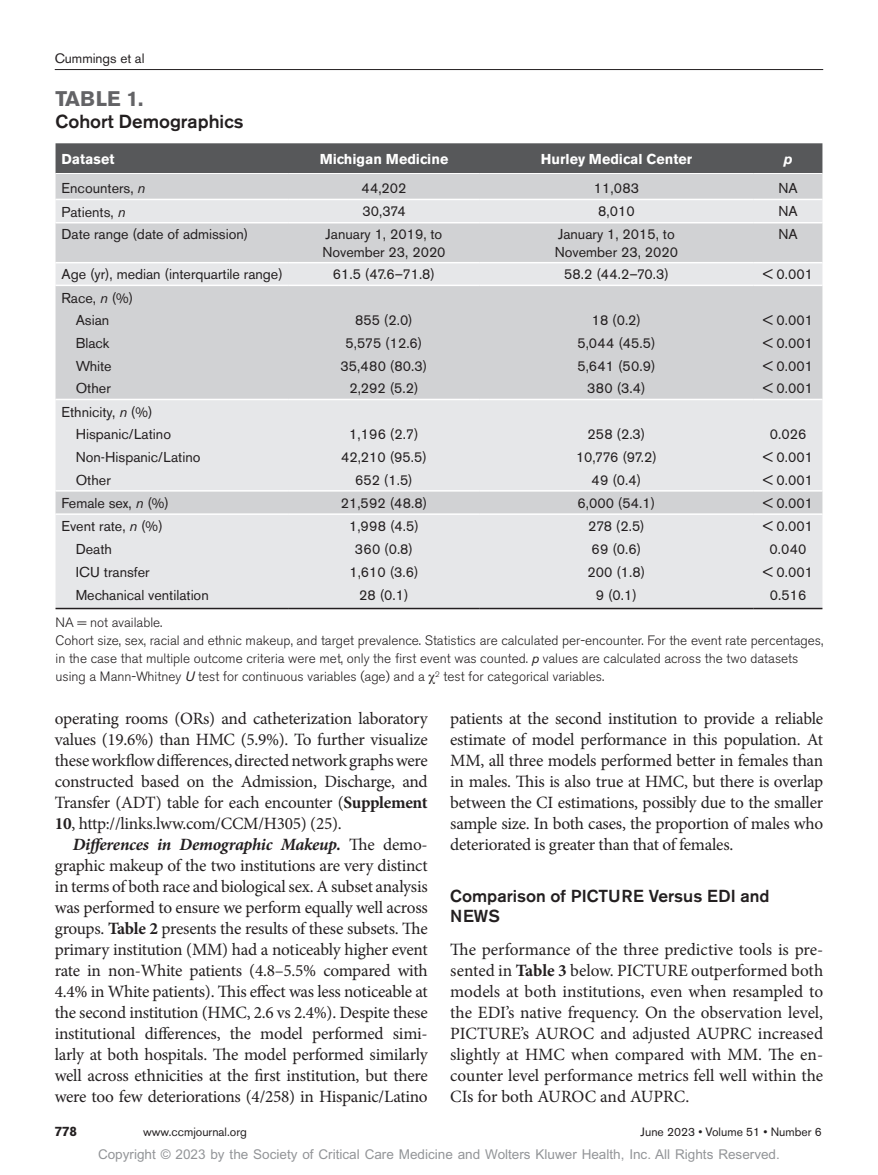
<style>
.page{position:relative;width:878px;height:1175px;background:#fff}
.page>*{position:absolute;margin:0;border:0;box-sizing:border-box;transform-origin:0 0}
.t1{font:700 21px "Akzidenz Grotesk BE";color:#636366}
.t2{font:500 18.75px "Akzidenz Grotesk BE";color:#231f20}
.t3{font:17.25px/21px "Minion Pro";letter-spacing:-.015em;color:#231f20;text-align:justify}
.t4{font:500 17.25px/19.5px "Akzidenz Grotesk BE";color:#231f20}
.t5{font:14.25px/17.2px "Akzidenz Grotesk BE";color:#231f20}
.t6{font:700 14.25px "Akzidenz Grotesk BE";color:#fff}
.t7{font:italic 700 14.25px "Akzidenz Grotesk BE";color:#fff}
.t8{font:300 13.5px/18px "Akzidenz Grotesk BE";color:#231f20}
.t9{font:13.5px "Arial MT Std";color:#939598}
.t10{font:13.5px "Akzidenz Grotesk BE";color:#231f20}
.t11{font:700 13.5px "Akzidenz Grotesk BE";color:#231f20}
.t12{font:12px "Akzidenz Grotesk BE";color:#231f20}
.s1{font-style:italic}
.s2{font-weight:400;font-style:italic}
.s3{font-family:"Gandhari Unicode";font-weight:400}
.s4{font-weight:700}
.s5{font-weight:700;font-style:italic}
</style>
<div class="page">
<hr style="left:55px;top:69px;width:768px;height:1px;background:#231f20">
<div style="left:56px;top:143px;width:766px;height:30px;background:#57585a"></div>
<div style="left:56px;top:174px;width:766px;height:25px;background:#d1d2d4"></div>
<svg style="left:56px;top:200px;width:766px;height:408px;background:#dddedf"></svg>
<hr style="left:56px;top:222px;width:233px;height:1px;background:#fff">
<hr style="left:289px;top:222px;width:190px;height:1px;background:#fff">
<hr style="left:479px;top:222px;width:274px;height:1px;background:#fff">
<hr style="left:753px;top:222px;width:69px;height:1px;background:#fff">
<hr style="left:56px;top:262px;width:233px;height:1px;background:#fff">
<hr style="left:289px;top:262px;width:190px;height:1px;background:#fff">
<hr style="left:479px;top:262px;width:274px;height:1px;background:#fff">
<hr style="left:753px;top:262px;width:69px;height:1px;background:#fff">
<hr style="left:56px;top:608px;width:233px;height:1px;background:#231f20">
<hr style="left:289px;top:608px;width:190px;height:1px;background:#231f20">
<hr style="left:479px;top:608px;width:274px;height:1px;background:#231f20">
<hr style="left:753px;top:608px;width:69px;height:1px;background:#231f20">
<hr style="left:56px;top:285px;width:233px;height:1px;background:#fff">
<hr style="left:289px;top:285px;width:190px;height:1px;background:#fff">
<hr style="left:479px;top:285px;width:274px;height:1px;background:#fff">
<hr style="left:753px;top:285px;width:69px;height:1px;background:#fff">
<hr style="left:56px;top:399px;width:233px;height:1px;background:#fff">
<hr style="left:289px;top:399px;width:190px;height:1px;background:#fff">
<hr style="left:479px;top:399px;width:274px;height:1px;background:#fff">
<hr style="left:753px;top:399px;width:69px;height:1px;background:#fff">
<hr style="left:56px;top:490px;width:233px;height:1px;background:#fff">
<hr style="left:289px;top:490px;width:190px;height:1px;background:#fff">
<hr style="left:479px;top:490px;width:274px;height:1px;background:#fff">
<hr style="left:753px;top:490px;width:69px;height:1px;background:#fff">
<hr style="left:56px;top:513px;width:233px;height:2px;background:#fff">
<hr style="left:289px;top:513px;width:190px;height:2px;background:#fff">
<hr style="left:479px;top:513px;width:274px;height:2px;background:#fff">
<hr style="left:753px;top:513px;width:69px;height:2px;background:#fff">
<p class="t10" style="left:55px;top:50px;width:91px">Cummings et al</p>
<p class="t1" style="left:56px;top:86px;width:89px">TABLE 1.</p>
<p class="t2" style="left:56px;top:110px;width:189px">Cohort Demographics</p>
<p class="t6" style="left:62px;top:150px;width:54px">Dataset</p>
<p class="t6" style="left:320px;top:150px;width:130px">Michigan Medicine</p>
<p class="t6" style="left:541px;top:150px;width:153px">Hurley Medical Center</p>
<p class="t7" style="left:783px;top:150px;width:10px">p</p>
<p class="t5" style="left:62px;top:180px;width:85px">Encounters, <span class="s1">n</span></p>
<p class="t5" style="left:361px;top:179px;width:47px">44,202</p>
<p class="t5" style="left:594px;top:179px;width:47px">11,083</p>
<p class="t5" style="left:778px;top:179px;width:21px">NA</p>
<p class="t5" style="left:61px;top:203px;width:65px">Patients, <span class="s1">n</span></p>
<p class="t5" style="left:362px;top:202px;width:45px">30,374</p>
<p class="t5" style="left:598px;top:202px;width:38px">8,010</p>
<p class="t5" style="left:778px;top:202px;width:21px">NA</p>
<p class="t5" style="left:61px;top:226px;width:188px">Date range (date of admission)</p>
<p class="t5" style="left:322px;top:226px;width:125px">January 1, 2019, to<br>November 23, 2020</p>
<p class="t5" style="left:555px;top:226px;width:125px">January 1, 2015, to<br>November 23, 2020</p>
<p class="t5" style="left:778px;top:226px;width:21px">NA</p>
<p class="t5" style="left:61px;top:266px;width:223px">Age (yr), median (interquartile range)</p>
<p class="t5" style="left:333px;top:266px;width:104px">61.5 (47.6–71.8)</p>
<p class="t5" style="left:564px;top:266px;width:106px">58.2 (44.2–70.3)</p>
<p class="t5" style="left:763px;top:266px;width:51px">&lt; 0.001</p>
<p class="t5" style="left:76px;top:286px;width:59px;line-height:22.6px;text-indent:-14px">Race, <span class="s1">n</span> (%)<br>Asian</p>
<p class="t5" style="left:355px;top:312px;width:59px">855 (2.0)</p>
<p class="t5" style="left:591px;top:312px;width:51px">18 (0.2)</p>
<p class="t5" style="left:763px;top:312px;width:51px">&lt; 0.001</p>
<p class="t5" style="left:76px;top:334px;width:35px">Black</p>
<p class="t5" style="left:345px;top:334px;width:78px">5,575 (12.6)</p>
<p class="t5" style="left:577px;top:334px;width:80px">5,044 (45.5)</p>
<p class="t5" style="left:763px;top:334px;width:51px">&lt; 0.001</p>
<p class="t5" style="left:76px;top:357px;width:37px">White</p>
<p class="t5" style="left:340px;top:357px;width:88px">35,480 (80.3)</p>
<p class="t5" style="left:577px;top:357px;width:80px">5,641 (50.9)</p>
<p class="t5" style="left:763px;top:357px;width:51px">&lt; 0.001</p>
<p class="t5" style="left:76px;top:380px;width:37px">Other</p>
<p class="t5" style="left:349px;top:380px;width:71px">2,292 (5.2)</p>
<p class="t5" style="left:587px;top:380px;width:60px">380 (3.4)</p>
<p class="t5" style="left:763px;top:380px;width:51px">&lt; 0.001</p>
<p class="t5" style="left:76px;top:400px;width:97px;line-height:22.6px;text-indent:-14px">Ethnicity, <span class="s1">n</span> (%)<br>Hispanic/Latino</p>
<p class="t5" style="left:349px;top:426px;width:71px">1,196 (2.7)</p>
<p class="t5" style="left:587px;top:426px;width:59px">258 (2.3)</p>
<p class="t5" style="left:769px;top:426px;width:38px">0.026</p>
<p class="t5" style="left:76px;top:448px;width:126px">Non-Hispanic/Latino</p>
<p class="t5" style="left:341px;top:448px;width:87px">42,210 (95.5)</p>
<p class="t5" style="left:576px;top:448px;width:82px">10,776 (97.2)</p>
<p class="t5" style="left:763px;top:448px;width:51px">&lt; 0.001</p>
<p class="t5" style="left:76px;top:471px;width:37px">Other</p>
<p class="t5" style="left:355px;top:471px;width:59px">652 (1.5)</p>
<p class="t5" style="left:591px;top:471px;width:51px">49 (0.4)</p>
<p class="t5" style="left:763px;top:471px;width:51px">&lt; 0.001</p>
<p class="t5" style="left:61px;top:494px;width:109px">Female sex, <span class="s1">n</span> (%)</p>
<p class="t5" style="left:341px;top:494px;width:88px">21,592 (48.8)</p>
<p class="t5" style="left:577px;top:494px;width:79px">6,000 (54.1)</p>
<p class="t5" style="left:763px;top:494px;width:51px">&lt; 0.001</p>
<p class="t5" style="left:61px;top:518px;width:103px">Event rate, <span class="s1">n</span> (%)</p>
<p class="t5" style="left:349px;top:517px;width:71px">1,998 (4.5)</p>
<p class="t5" style="left:588px;top:517px;width:58px">278 (2.5)</p>
<p class="t5" style="left:763px;top:517px;width:51px">&lt; 0.001</p>
<p class="t5" style="left:76px;top:540px;width:38px">Death</p>
<p class="t5" style="left:355px;top:540px;width:60px">360 (0.8)</p>
<p class="t5" style="left:591px;top:540px;width:51px">69 (0.6)</p>
<p class="t5" style="left:769px;top:540px;width:39px">0.040</p>
<p class="t5" style="left:76px;top:563px;width:75px">ICU transfer</p>
<p class="t5" style="left:349px;top:563px;width:71px">1,610 (3.6)</p>
<p class="t5" style="left:587px;top:563px;width:59px">200 (1.8)</p>
<p class="t5" style="left:763px;top:563px;width:51px">&lt; 0.001</p>
<p class="t5" style="left:76px;top:586px;width:135px">Mechanical ventilation</p>
<p class="t5" style="left:359px;top:586px;width:51px">28 (0.1)</p>
<p class="t5" style="left:596px;top:586px;width:42px">9 (0.1)</p>
<p class="t5" style="left:769px;top:586px;width:38px">0.516</p>
<p class="t8" style="left:56px;top:614px;width:769px">NA = not available.<br>Cohort size, sex, racial and ethnic makeup, and target prevalence. Statistics are calculated per-encounter. For the event rate percentages, in the case that multiple outcome criteria were met, only the first event was counted. <span class="s2">p</span> values are calculated across the two datasets using a Mann-Whitney <span class="s2">U</span> test for continuous variables (age) and a <span class="s3">χ</span><sup>2</sup> test for categorical variables.</p>
<p class="t3" style="left:55px;top:708px;width:374px">operating rooms (ORs) and catheterization laboratory values (19.6%) than HMC (5.9%). To further visualize these workflow differences, directed network graphs were constructed based on the Admission, Discharge, and Transfer (ADT) table for each encounter (<span class="s4">Supplement 10</span>, http://links.lww.com/CCM/H305) (25).</p>
<p class="t3" style="left:55px;top:834px;width:374px;text-indent:18px"><span class="s5">Differences in Demographic Makeup.</span> The demo&shy;graphic makeup of the two institutions are very distinct in terms of both race and biological sex. A subset analysis was performed to ensure we perform equally well across groups. <span class="s4">Table 2</span> presents the results of these subsets. The primary institution (MM) had a noticeably higher event rate in non-White patients (4.8–5.5% compared with 4.4% in White patients). This effect was less noticeable at the second institution (HMC, 2.6 vs 2.4%). Despite these institutional differences, the model performed simi&shy;larly at both hospitals. The model performed similarly well across ethnicities at the first institution, but there were too few deteriorations (4/258) in Hispanic/Latino</p>
<p class="t3" style="left:450px;top:708px;width:374px">patients at the second institution to provide a reliable estimate of model performance in this population. At MM, all three models performed better in females than in males. This is also true at HMC, but there is overlap between the CI estimations, possibly due to the smaller sample size. In both cases, the proportion of males who deteriorated is greater than that of females.</p>
<p class="t4" style="left:450px;top:886px;width:321px">Comparison of PICTURE Versus EDI and<br>NEWS</p>
<p class="t3" style="left:450px;top:938px;width:374px">The performance of the three predictive tools is pre&shy;sented in <span class="s4">Table 3</span> below. PICTURE outperformed both models at both institutions, even when resampled to the EDI’s native frequency. On the observation level, PICTURE’s AUROC and adjusted AUPRC increased slightly at HMC when compared with MM. The en&shy;counter level performance metrics fell well within the CIs for both AUROC and AUPRC.</p>
<p class="t11" style="left:55px;top:1123px;width:24px">778</p>
<p class="t12" style="left:143px;top:1125px;width:105px">www.ccmjournal.org</p>
<p class="t12" style="left:640px;top:1125px;width:182px">June 2023 • Volume 51 • Number 6</p>
<p class="t9" style="left:98px;top:1146px;width:683px">Copyright © 2023 by the Society of Critical Care Medicine and Wolters Kluwer Health, Inc. All Rights Reserved.</p>
</div>
